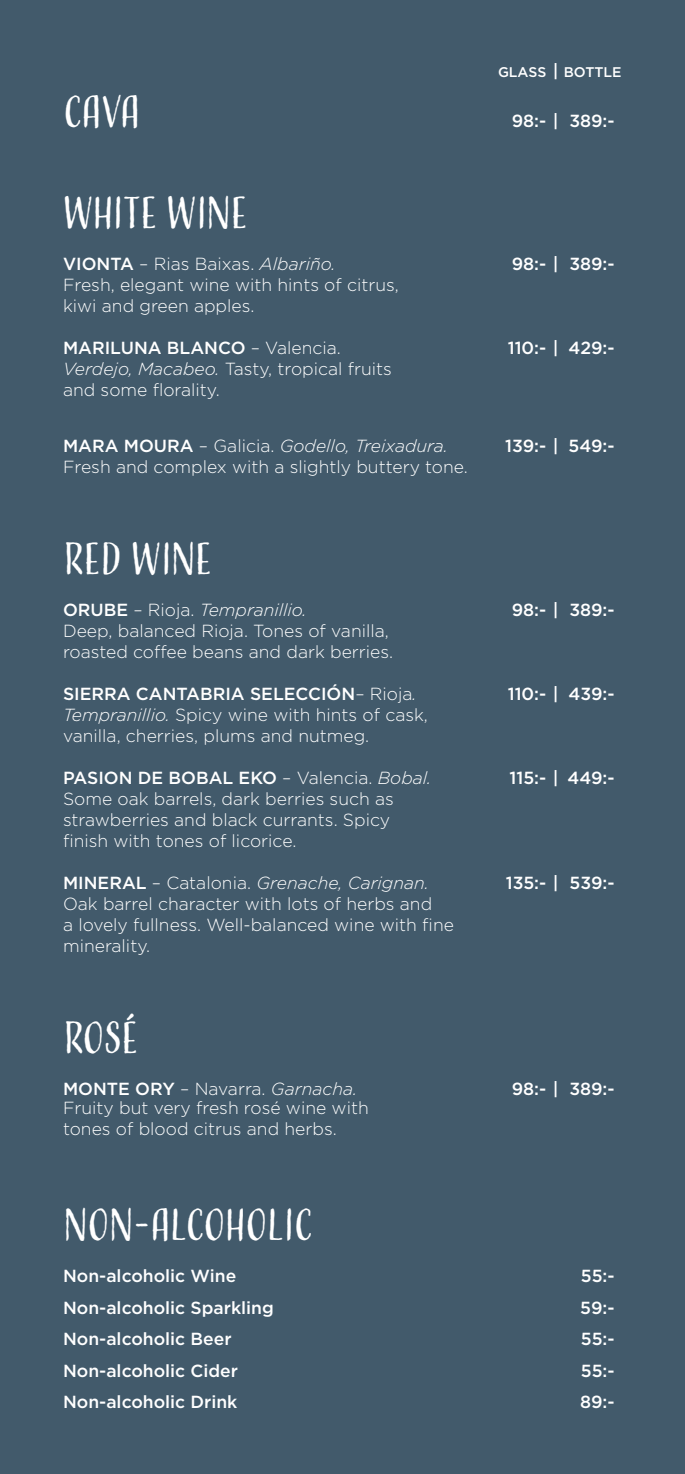
<style>
.page{position:relative;width:685px;height:1474px;background:#fff}
.page>*{position:absolute;margin:0;border:0;box-sizing:border-box;transform-origin:0 0}
.t1{font:42px "Adorn Condensed Sans";letter-spacing:-.02em;color:#fff}
.t2{font:300 17.5px "Gotham";color:#fff}
.t3{font:500 17.5px "Gotham";color:#fff}
.t4{font:italic 300 17.5px "Gotham";color:#fff}
.t5{font:500 14px "Gotham";color:#fff}
.s1{font-size:17.5px}
.s2{font-weight:500}
.s3{font-style:italic}
.s4{font-weight:300}
.s5{font-weight:500;font-style:normal}
.s6{font-style:normal}
.s7{font-weight:300;font-style:italic}
</style>
<div class="page">
<div style="left:0;top:0;width:685px;height:1473px;background:#425a6b"></div>
<p class="t1" style="left:63px;top:85px;width:79px">CAVA</p>
<p class="t5" style="left:498px;top:63px;width:125px">GLASS <span class="s1">|</span> BOTTLE</p>
<p class="t3" style="left:511px;top:109px;width:104px">98:- | 389:-</p>
<p class="t1" style="left:63px;top:186px;width:186px">WHITE WINE</p>
<p class="t2" style="left:63px;top:253px;width:274px"><span class="s2">VIONTA</span> – Rias Baixas. <span class="s3">Albariño.</span></p>
<p class="t3" style="left:511px;top:252px;width:104px">98:- | 389:-</p>
<p class="t2" style="left:63px;top:274px;width:337px">Fresh, elegant wine with hints of citrus,</p>
<p class="t2" style="left:63px;top:295px;width:193px">kiwi and green apples.</p>
<p class="t3" style="left:63px;top:336px;width:279px">MARILUNA BLANCO <span class="s4">– Valencia.</span></p>
<p class="t3" style="left:507px;top:336px;width:108px">110:- | 429:-</p>
<p class="t2" style="left:63px;top:358px;width:330px"><span class="s3">Verdejo, Macabeo.</span> Tasty, tropical fruits</p>
<p class="t2" style="left:63px;top:379px;width:158px">and some florality.</p>
<p class="t4" style="left:63px;top:435px;width:386px"><span class="s5">MARA MOURA</span> <span class="s6">– Galicia.</span> Godello, Treixadura.</p>
<p class="t3" style="left:505px;top:434px;width:111px">139:- | 549:-</p>
<p class="t2" style="left:63px;top:456px;width:406px">Fresh and complex with a slightly buttery tone.</p>
<p class="t1" style="left:63px;top:532px;width:151px">RED WINE</p>
<p class="t4" style="left:63px;top:598px;width:245px"><span class="s5">ORUBE</span> <span class="s6">– Rioja.</span> Tempranillio.</p>
<p class="t3" style="left:511px;top:598px;width:104px">98:- | 389:-</p>
<p class="t2" style="left:63px;top:619px;width:327px">Deep, balanced Rioja. Tones of vanilla,</p>
<p class="t2" style="left:63px;top:640px;width:331px">roasted coffee beans and dark berries.</p>
<p class="t3" style="left:63px;top:682px;width:355px">SIERRA CANTABRIA SELECCIÓN<span class="s4">– Rioja</span><span class="s7">.</span></p>
<p class="t3" style="left:507px;top:682px;width:108px">110:- | 439:-</p>
<p class="t2" style="left:63px;top:703px;width:366px"><span class="s3">Tempranillio.</span> Spicy wine with hints of cask,</p>
<p class="t2" style="left:63px;top:724px;width:308px">vanilla, cherries, plums and nutmeg.</p>
<p class="t3" style="left:63px;top:766px;width:369px">PASION DE BOBAL EKO <span class="s4">– Valencia.</span> <span class="s7">Bobal.</span></p>
<p class="t3" style="left:509px;top:766px;width:107px">115:- | 449:-</p>
<p class="t2" style="left:63px;top:787px;width:332px">Some oak barrels, dark berries such as</p>
<p class="t2" style="left:63px;top:808px;width:329px">strawberries and black currants. Spicy</p>
<p class="t2" style="left:63px;top:829px;width:235px">finish with tones of licorice.</p>
<p class="t4" style="left:63px;top:871px;width:367px"><span class="s5">MINERAL</span> <span class="s6">– Catalonia.</span> Grenache, Carignan.</p>
<p class="t3" style="left:505px;top:871px;width:110px">135:- | 539:-</p>
<p class="t2" style="left:63px;top:892px;width:370px">Oak barrel character with lots of herbs and</p>
<p class="t2" style="left:63px;top:913px;width:392px">a lovely fullness. Well-balanced wine with fine</p>
<p class="t2" style="left:63px;top:934px;width:89px">minerality.</p>
<p class="t1" style="left:63px;top:1011px;width:77px">ROSÉ</p>
<p class="t2" style="left:63px;top:1077px;width:295px"><span class="s2">MONTE ORY</span> – Navarra. <span class="s3">Garnacha.</span></p>
<p class="t3" style="left:511px;top:1077px;width:104px">98:- | 389:-</p>
<p class="t2" style="left:63px;top:1096px;width:307px">Fruity but very fresh rosé wine with</p>
<p class="t2" style="left:63px;top:1117px;width:275px">tones of blood citrus and herbs.</p>
<p class="t1" style="left:63px;top:1198px;width:252px">NON-ALCOHOLIC</p>
<p class="t3" style="left:63px;top:1264px;width:175px">Non-alcoholic Wine</p>
<p class="t3" style="left:580px;top:1264px;width:35px">55:-</p>
<p class="t3" style="left:63px;top:1296px;width:212px">Non-alcoholic Sparkling</p>
<p class="t3" style="left:580px;top:1296px;width:36px">59:-</p>
<p class="t3" style="left:63px;top:1327px;width:170px">Non-alcoholic Beer</p>
<p class="t3" style="left:580px;top:1327px;width:35px">55:-</p>
<p class="t3" style="left:63px;top:1359px;width:176px">Non-alcoholic Cider</p>
<p class="t3" style="left:580px;top:1359px;width:35px">55:-</p>
<p class="t3" style="left:63px;top:1390px;width:176px">Non-alcoholic Drink</p>
<p class="t3" style="left:580px;top:1390px;width:36px">89:-</p>
</div>
